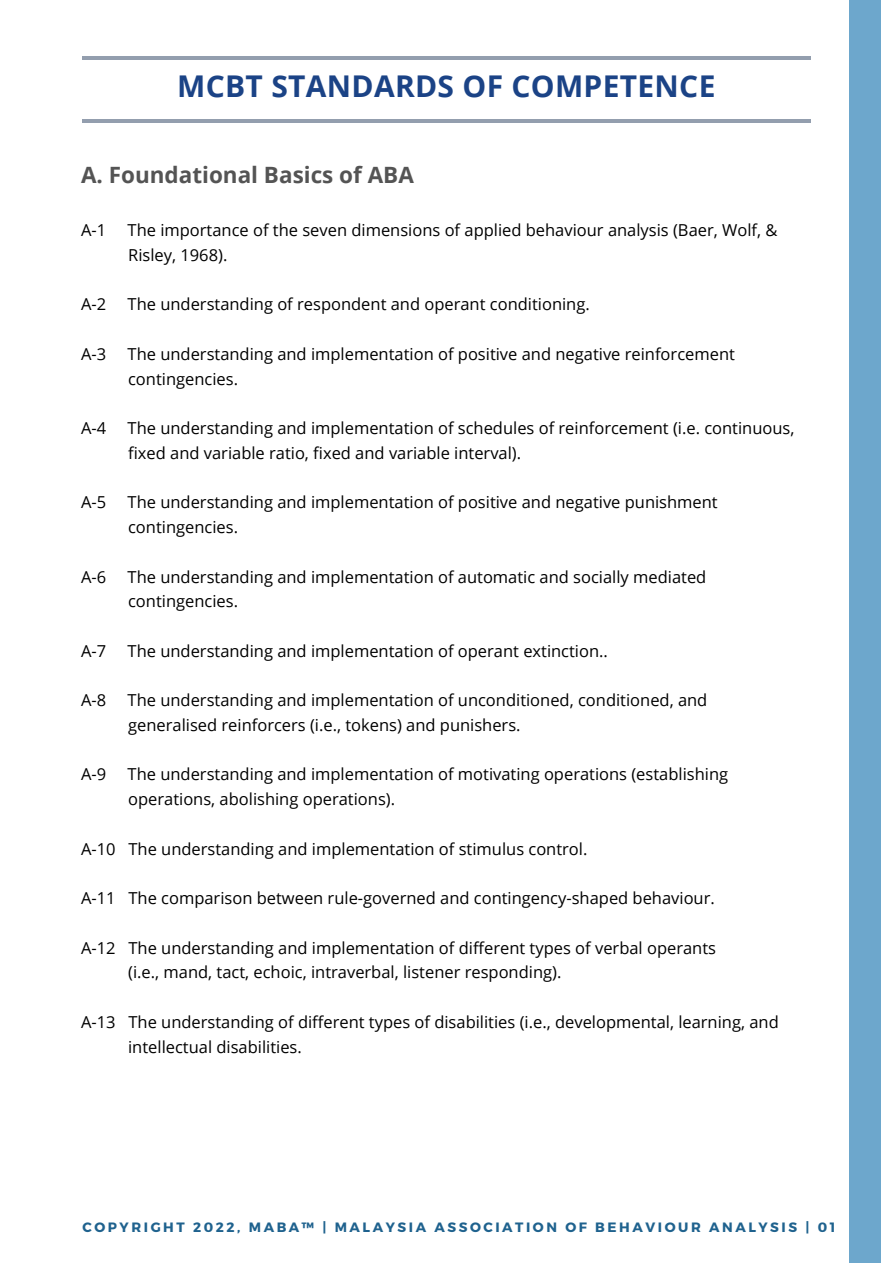
<style>
.page{position:relative;width:893px;height:1264px;background:#fff}
.page>*{position:absolute;margin:0;border:0;box-sizing:border-box;transform-origin:0 0}
.t1{font:700 30px "Open Sans";letter-spacing:.01em;color:#1b4386}
.t2{font:700 22.5px "Open Sans";color:#545454}
.t3{font:16.5px/24.8px "Open Sans";color:#000}
.t4{font:700 13.5px "Montserrat";letter-spacing:.19em;color:#1f628e}
</style>
<div class="page">
<div style="left:848px;top:0;width:32px;height:1262px;background:#6da7cc"></div>
<hr style="left:82px;top:56px;width:728px;height:3px;background:#253b5c">
<hr style="left:82px;top:119px;width:728px;height:4px;background:#939eae">
<h1 class="t1" style="left:177px;top:65px;width:539px">MCBT STANDARDS OF COMPETENCE</h1>
<h2 class="t2" style="left:81px;top:159px;width:334px">A. Foundational Basics of ABA</h2>
<p class="t3" style="left:81px;top:217px;width:27px">A-1</p>
<p class="t3" style="left:128px;top:217px;width:651px">The importance of the seven dimensions of applied behaviour analysis (Baer, Wolf, &amp;<br>Risley, 1968).</p>
<p class="t3" style="left:81px;top:291px;width:27px">A-2</p>
<p class="t3" style="left:128px;top:291px;width:463px">The understanding of respondent and operant conditioning.</p>
<p class="t3" style="left:81px;top:341px;width:27px">A-3</p>
<p class="t3" style="left:128px;top:341px;width:608px">The understanding and implementation of positive and negative reinforcement contingencies.</p>
<p class="t3" style="left:81px;top:415px;width:27px">A-4</p>
<p class="t3" style="left:128px;top:415px;width:668px">The understanding and implementation of schedules of reinforcement (i.e. continuous, fixed and variable ratio, fixed and variable interval).</p>
<p class="t3" style="left:81px;top:489px;width:27px">A-5</p>
<p class="t3" style="left:128px;top:489px;width:591px">The understanding and implementation of positive and negative punishment contingencies.</p>
<p class="t3" style="left:81px;top:563px;width:27px">A-6</p>
<p class="t3" style="left:128px;top:563px;width:580px">The understanding and implementation of automatic and socially mediated contingencies.</p>
<p class="t3" style="left:81px;top:638px;width:27px">A-7</p>
<p class="t3" style="left:128px;top:638px;width:482px">The understanding and implementation of operant extinction..</p>
<p class="t3" style="left:81px;top:687px;width:27px">A-8</p>
<p class="t3" style="left:128px;top:687px;width:581px">The understanding and implementation of unconditioned, conditioned, and generalised reinforcers (i.e., tokens) and punishers.</p>
<p class="t3" style="left:81px;top:761px;width:27px">A-9</p>
<p class="t3" style="left:128px;top:761px;width:602px">The understanding and implementation of motivating operations (establishing operations, abolishing operations).</p>
<p class="t3" style="left:81px;top:835px;width:508px">A-10 The understanding and implementation of stimulus control.</p>
<p class="t3" style="left:81px;top:885px;width:635px">A-11 The comparison between rule-governed and contingency-shaped behaviour.</p>
<p class="t3" style="left:128px;top:934px;width:589px;text-indent:-47px">A-12 The understanding and implementation of different types of verbal operants (i.e., mand, tact, echoic, intraverbal, listener responding).</p>
<p class="t3" style="left:128px;top:1009px;width:652px;text-indent:-47px">A-13 The understanding of different types of disabilities (i.e., developmental, learning, and intellectual disabilities.</p>
<p class="t4" style="left:82px;top:1218px;width:754px">COPYRIGHT 2022, MABA™ | MALAYSIA ASSOCIATION OF BEHAVIOUR ANALYSIS | 01</p>
</div>
